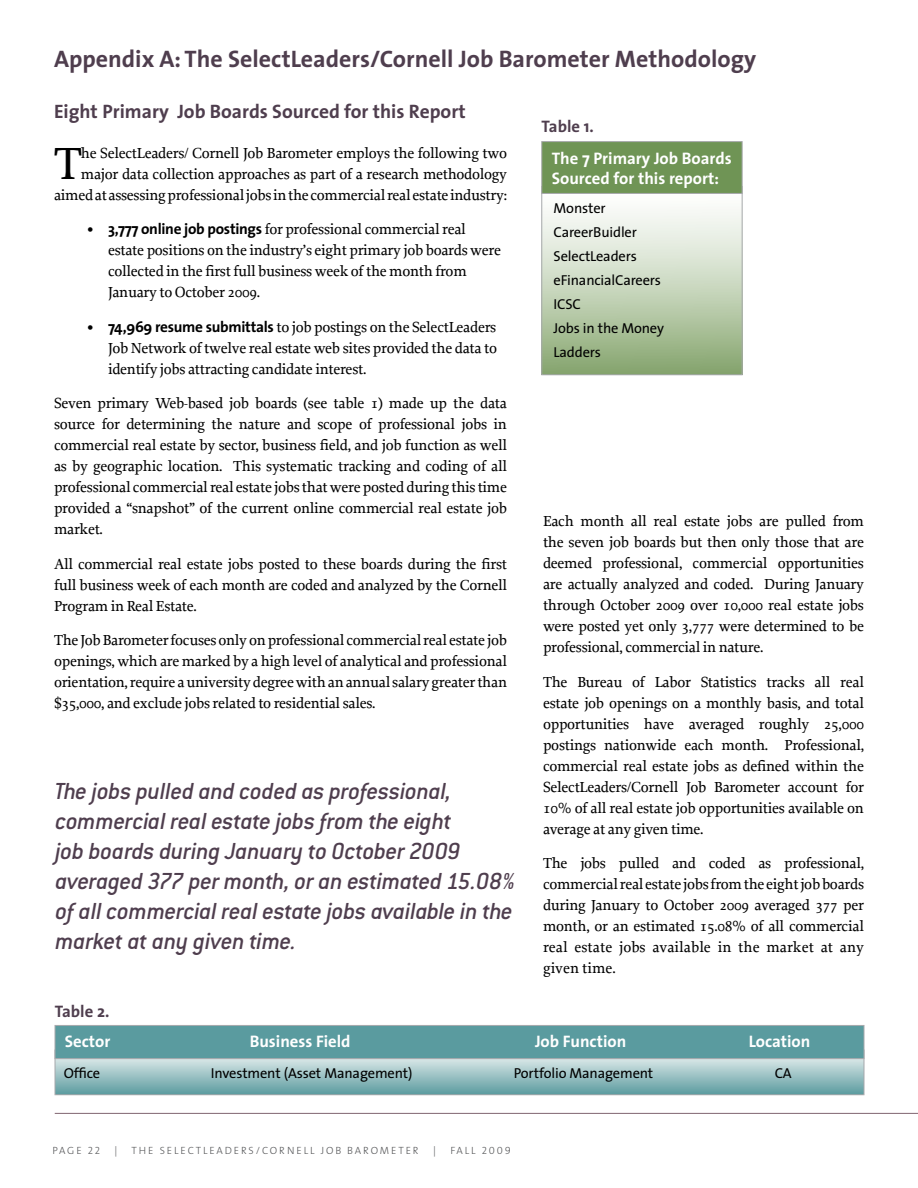
<style>
.page{position:relative;width:918px;height:1188px;background:#fff}
.page>*{position:absolute;margin:0;border:0;box-sizing:border-box;transform-origin:0 0}
.t1{font:500 47.4px "Proforma";color:#000}
.t2{font:italic 500 25.5px/30px "Conduit ITC";letter-spacing:-.015em;color:#4f3e4e}
.t3{font:700 24px "The Sans";color:#4f3e4e}
.t4{font:700 19.5px "The Sans";color:#4f3e4e}
.t5{font:700 16.8px/20.4px "The Sans";color:#fff}
.t6{font:700 16.8px "The Sans";color:#4f3e4e}
.t7{font:500 15.3px/21px "Proforma";letter-spacing:-.02em;color:#000;text-align:justify}
.t8{font:14.4px/24px "The Sans";letter-spacing:-.01em;color:#000}
.t9{font:10.5px "The Sans Light Caps";letter-spacing:.18em;color:#58595b}
.s1{font-family:"The Sans";font-weight:700}
</style>
<div class="page">
<svg style="left:57px;top:1059px;width:805px;height:34px;background:#9bc1c3"></svg>
<div style="left:55px;top:1050px;width:809px;height:45px;border:1px solid #a7a9ac"></div>
<div style="left:55px;top:1025px;width:809px;height:34px;background:#5a9b9f;border:1px solid #a7a9ac"></div>
<div style="left:542px;top:186px;width:200px;height:189px;background:linear-gradient(to bottom,#fff,#8aa873)"></div>
<div style="left:542px;top:186px;width:200px;height:189px;border:1px solid #a7a9ac"></div>
<div style="left:542px;top:141px;width:200px;height:53px;background:#6f9455;border:1px solid #a7a9ac"></div>
<hr style="left:55px;top:1113px;width:863px;height:1px;background:#806570">
<h3 class="t3" style="left:54px;top:39px;width:704px">Appendix A: The SelectLeaders/Cornell Job Barometer Methodology</h3>
<p class="t4" style="left:54px;top:95px;width:413px">Eight Primary Job Boards Sourced for this Report</p>
<h1 class="t1" style="left:54px;top:134px;width:29px">T</h1>
<p class="t6" style="left:542px;top:113px;width:54px">Table 1.</p>
<p class="t7" style="left:54px;top:142px;width:455px;text-align:right">he SelectLeaders/ Cornell Job Barometer employs the following two major data collection approaches as part of a research methodology aimed at assessing professional jobs in the commercial real estate industry:</p>
<p class="t7" style="left:108px;top:218px;width:395px;text-align:left;text-indent:-21px"><span class="s1">• 3,777 online job postings</span> for professional commercial real estate positions on the industry’s eight primary job boards were collected in the first full business week of the month from January to October 2009.</p>
<p class="t7" style="left:108px;top:316px;width:391px;text-indent:-21px"><span class="s1">• 74,969 resume submittals</span> to job postings on the SelectLeaders Job Network of twelve real estate web sites provided the data to identify jobs attracting candidate interest.</p>
<p class="t7" style="left:54px;top:392px;width:455px">Seven primary Web-based job boards (see table 1) made up the data source for determining the nature and scope of professional jobs in commercial real estate by sector, business field, and job function as well as by geographic location. This systematic tracking and coding of all professional commercial real estate jobs that were posted during this time provided a “snapshot” of the current online commercial real estate job market.</p>
<p class="t7" style="left:54px;top:553px;width:455px">All commercial real estate jobs posted to these boards during the first full business week of each month are coded and analyzed by the Cornell Program in Real Estate.</p>
<p class="t7" style="left:54px;top:630px;width:455px">The Job Barometer focuses only on professional commercial real estate job openings, which are marked by a high level of analytical and professional orientation, require a university degree with an annual salary greater than $35,000, and exclude jobs related to residential sales.</p>
<p class="t5" style="left:552px;top:148px;width:182px">The 7 Primary Job Boards<br>Sourced for this report:</p>
<p class="t8" style="left:554px;top:195px;width:112px">Monster<br>CareerBuidler<br>SelectLeaders eFinancialCareers<br>ICSC<br>Jobs in the Money<br>Ladders</p>
<p class="t7" style="left:543px;top:510px;width:323px">Each month all real estate jobs are pulled from the seven job boards but then only those that are deemed professional, commercial opportunities are actually analyzed and coded. During January through October 2009 over 10,000 real estate jobs were posted yet only 3,777 were determined to be professional, commercial in nature.</p>
<p class="t7" style="left:543px;top:671px;width:323px">The Bureau of Labor Statistics tracks all real estate job openings on a monthly basis, and total opportunities have averaged roughly 25,000 postings nationwide each month. Professional, commercial real estate jobs as defined within the SelectLeaders/Cornell Job Barometer account for 10% of all real estate job opportunities available on average at any given time.</p>
<p class="t7" style="left:543px;top:853px;width:323px">The jobs pulled and coded as professional, commercial real estate jobs from the eight job boards during January to October 2009 averaged 377 per month, or an estimated 15.08% of all commercial real estate jobs available in the market at any given time.</p>
<p class="t2" style="left:55px;top:776px;width:462px">The jobs pulled and coded as professional, commercial real estate jobs from the eight<br>job boards during January to October 2009 averaged 377 per month, or an estimated 15.08% of all commercial real estate jobs available in the market at any given time.</p>
<p class="t6" style="left:55px;top:997px;width:56px">Table 2.</p>
<p class="t5" style="left:65px;top:1031px;width:47px">Sector</p>
<p class="t5" style="left:250px;top:1031px;width:102px">Business Field</p>
<p class="t5" style="left:535px;top:1031px;width:93px">Job Function</p>
<p class="t5" style="left:749px;top:1031px;width:63px">Location</p>
<p class="t8" style="left:64px;top:1060px;width:38px">Office</p>
<p class="t8" style="left:211px;top:1060px;width:203px">Investment (Asset Management)</p>
<p class="t8" style="left:514px;top:1060px;width:141px">Portfolio Management</p>
<p class="t8" style="left:775px;top:1060px;width:19px">CA</p>
<p class="t9" style="left:52px;top:1141px;width:49px">PAGE 22</p>
<p class="t9" style="left:115px;top:1141px;width:4px">|</p>
<p class="t9" style="left:132px;top:1141px;width:289px">THE SELECTLEADERS/CORNELL JOB BAROMETER</p>
<p class="t9" style="left:433px;top:1141px;width:4px">|</p>
<p class="t9" style="left:450px;top:1141px;width:62px">FALL 2009</p>
</div>
